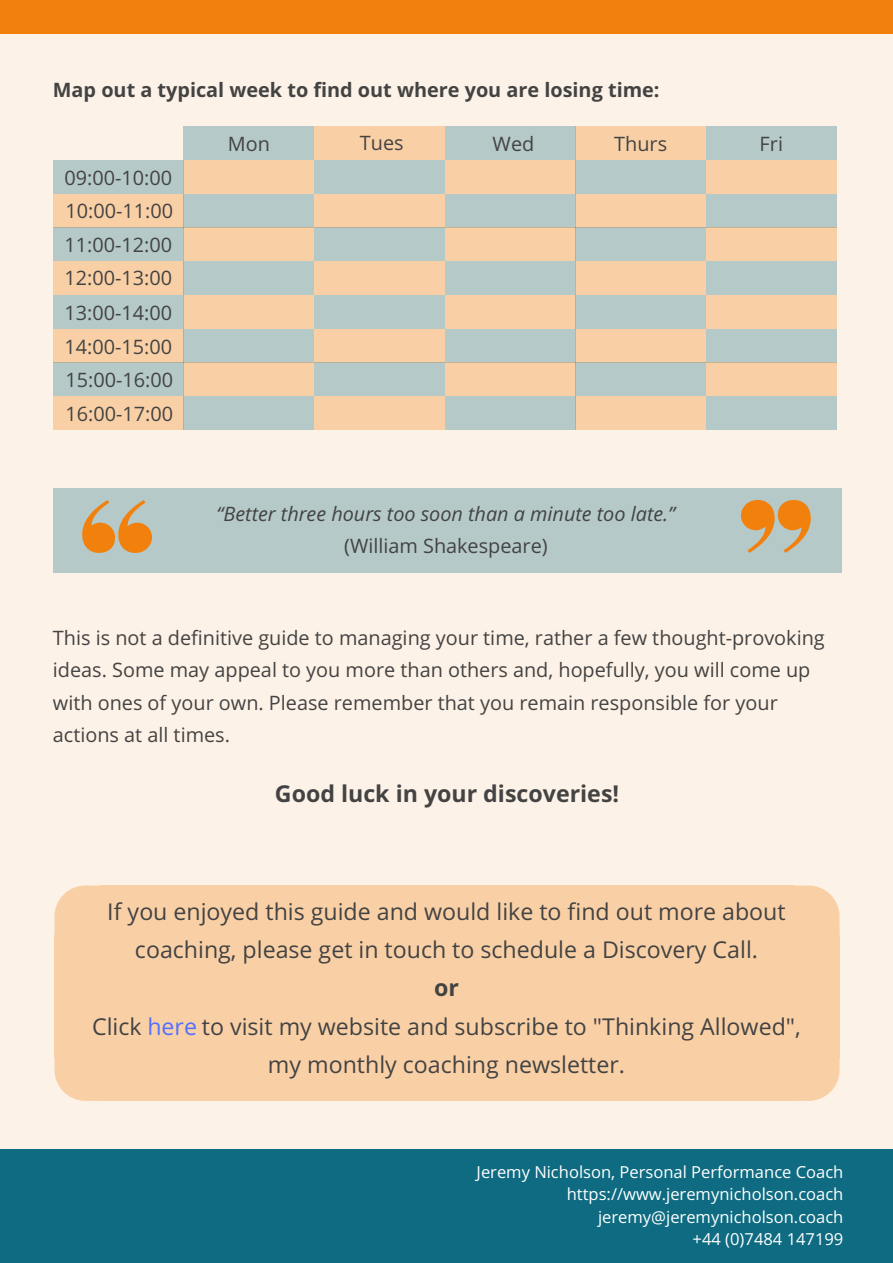
<style>
.page{position:relative;width:893px;height:1263px;background:#fdf2e7}
.page>*{position:absolute;margin:0;border:0;box-sizing:border-box;transform-origin:0 0}
.t1{font:23.25px/38.2px "Open Sans";color:#434343;text-align:center}
.t2{font:700 23.25px "Open Sans";color:#434343}
.t3{font:19.8px/32.7px "Open Sans";color:#434343;text-align:justify}
.t4{font:700 19.8px "Open Sans";color:#434343}
.t5{font:italic 19.8px "Open Sans";color:#434343}
.t6{font:16.5px/22.5px "Open Sans";color:#fff;text-align:right}
.s1{font-weight:700}
.s2{color:#5271ff}
</style>
<div class="page">
<div style="left:0;top:0;width:893px;height:34px;background:#f2800d"></div>
<div style="left:53px;top:489px;width:788px;height:84px;background:#b5c9c8"></div>
<svg style="left:82px;top:500px;width:70px;height:53px"></svg>
<svg style="left:741px;top:500px;width:70px;height:53px"></svg>
<div style="left:0;top:1148px;width:893px;height:115px;background:#0e6b81"></div>
<svg style="left:793px;top:885px;width:47px;height:50px;background:#f9d3ac"></svg>
<div style="left:792px;top:935px;width:48px;height:123px;background:#f9d0a6"></div>
<div style="left:101px;top:935px;width:692px;height:123px;background:#f9d0a6"></div>
<div style="left:101px;top:885px;width:692px;height:51px;background:#f9d0a6"></div>
<svg style="left:54px;top:885px;width:47px;height:50px;background:#f9d3ad"></svg>
<div style="left:54px;top:935px;width:48px;height:123px;background:#f9d0a6"></div>
<div style="left:101px;top:1056px;width:692px;height:45px;background:#f9d0a6"></div>
<svg style="left:54px;top:1058px;width:47px;height:43px;background:#f9d3ad"></svg>
<svg style="left:793px;top:1058px;width:47px;height:43px;background:#f9d3ad"></svg>
<div style="left:184px;top:126px;width:130px;height:34px;background:#b5c9c8"></div>
<div style="left:314px;top:126px;width:131px;height:34px;background:#f9d0a6"></div>
<div style="left:445px;top:126px;width:130px;height:34px;background:#b5c9c8"></div>
<div style="left:575px;top:126px;width:131px;height:34px;background:#f9d0a6"></div>
<div style="left:706px;top:126px;width:131px;height:34px;background:#b5c9c8"></div>
<div style="left:53px;top:160px;width:131px;height:34px;background:#b5c9c8"></div>
<div style="left:184px;top:160px;width:130px;height:34px;background:#f9d0a6"></div>
<div style="left:314px;top:160px;width:131px;height:34px;background:#b5c9c8"></div>
<div style="left:445px;top:160px;width:130px;height:34px;background:#f9d0a6"></div>
<div style="left:575px;top:160px;width:131px;height:34px;background:#b5c9c8"></div>
<div style="left:706px;top:160px;width:131px;height:34px;background:#f9d0a6"></div>
<div style="left:53px;top:194px;width:131px;height:33px;background:#f9d0a6"></div>
<div style="left:184px;top:194px;width:130px;height:33px;background:#b5c9c8"></div>
<div style="left:314px;top:194px;width:131px;height:33px;background:#f9d0a6"></div>
<div style="left:445px;top:194px;width:130px;height:33px;background:#b5c9c8"></div>
<div style="left:575px;top:194px;width:131px;height:33px;background:#f9d0a6"></div>
<div style="left:706px;top:194px;width:131px;height:33px;background:#b5c9c8"></div>
<div style="left:53px;top:227px;width:131px;height:34px;background:#b5c9c8"></div>
<div style="left:184px;top:227px;width:130px;height:34px;background:#f9d0a6"></div>
<div style="left:314px;top:227px;width:131px;height:34px;background:#b5c9c8"></div>
<div style="left:445px;top:227px;width:130px;height:34px;background:#f9d0a6"></div>
<div style="left:575px;top:227px;width:131px;height:34px;background:#b5c9c8"></div>
<div style="left:706px;top:227px;width:131px;height:34px;background:#f9d0a6"></div>
<div style="left:53px;top:261px;width:131px;height:34px;background:#f9d0a6"></div>
<div style="left:184px;top:261px;width:130px;height:34px;background:#b5c9c8"></div>
<div style="left:314px;top:261px;width:131px;height:34px;background:#f9d0a6"></div>
<div style="left:445px;top:261px;width:130px;height:34px;background:#b5c9c8"></div>
<div style="left:575px;top:261px;width:131px;height:34px;background:#f9d0a6"></div>
<div style="left:706px;top:261px;width:131px;height:34px;background:#b5c9c8"></div>
<div style="left:53px;top:295px;width:131px;height:34px;background:#b5c9c8"></div>
<div style="left:184px;top:295px;width:130px;height:34px;background:#f9d0a6"></div>
<div style="left:314px;top:295px;width:131px;height:34px;background:#b5c9c8"></div>
<div style="left:445px;top:295px;width:130px;height:34px;background:#f9d0a6"></div>
<div style="left:575px;top:295px;width:131px;height:34px;background:#b5c9c8"></div>
<div style="left:706px;top:295px;width:131px;height:34px;background:#f9d0a6"></div>
<div style="left:53px;top:329px;width:131px;height:34px;background:#f9d0a6"></div>
<div style="left:184px;top:329px;width:130px;height:34px;background:#b5c9c8"></div>
<div style="left:314px;top:329px;width:131px;height:34px;background:#f9d0a6"></div>
<div style="left:445px;top:329px;width:130px;height:34px;background:#b5c9c8"></div>
<div style="left:575px;top:329px;width:131px;height:34px;background:#f9d0a6"></div>
<div style="left:706px;top:329px;width:131px;height:34px;background:#b5c9c8"></div>
<div style="left:53px;top:363px;width:131px;height:33px;background:#b5c9c8"></div>
<div style="left:184px;top:363px;width:130px;height:33px;background:#f9d0a6"></div>
<div style="left:314px;top:363px;width:131px;height:33px;background:#b5c9c8"></div>
<div style="left:445px;top:363px;width:130px;height:33px;background:#f9d0a6"></div>
<div style="left:575px;top:363px;width:131px;height:33px;background:#b5c9c8"></div>
<div style="left:706px;top:363px;width:131px;height:33px;background:#f9d0a6"></div>
<div style="left:575px;top:396px;width:131px;height:34px;background:#f9d0a6"></div>
<div style="left:314px;top:396px;width:131px;height:34px;background:#f9d0a6"></div>
<div style="left:53px;top:396px;width:131px;height:34px;background:#f9d0a6"></div>
<div style="left:706px;top:396px;width:131px;height:34px;background:#b5c9c8"></div>
<div style="left:445px;top:396px;width:130px;height:34px;background:#b5c9c8"></div>
<div style="left:184px;top:396px;width:130px;height:34px;background:#b5c9c8"></div>
<p class="t4" style="left:53px;top:76px;width:608px">Map out a typical week to find out where you are losing time:</p>
<p class="t3" style="left:64px;top:160px;width:110px;line-height:33.5px">09:00-10:00<br>10:00-11:00<br>11:00-12:00<br>12:00-13:00</p>
<p class="t3" style="left:64px;top:295px;width:110px;line-height:33.8px">13:00-14:00<br>14:00-15:00<br>15:00-16:00<br>16:00-17:00</p>
<p class="t3" style="left:228px;top:127px;width:44px">Mon</p>
<p class="t3" style="left:360px;top:126px;width:45px">Tues</p>
<p class="t3" style="left:493px;top:127px;width:43px">Wed</p>
<p class="t3" style="left:614px;top:127px;width:54px">Thurs</p>
<p class="t3" style="left:760px;top:127px;width:25px">Fri</p>
<p class="t5" style="left:217px;top:499px;width:460px">“Better three hours too soon than a minute too late.”</p>
<p class="t3" style="left:344px;top:529px;width:205px">(William Shakespeare)</p>
<p class="t3" style="left:53px;top:620px;width:773px;text-align:left">This is not a definitive guide to managing your time, rather a few thought-provoking ideas. Some may appeal to you more than others and, hopefully, you will come up with ones of your own. Please remember that you remain responsible for your actions at all times.</p>
<p class="t2" style="left:275px;top:777px;width:346px">Good luck in your discoveries!</p>
<p class="t1" style="left:107px;top:892px;width:680px">If you enjoyed this guide and would like to find out more about coaching, please get in touch to schedule a Discovery Call.</p>
<p class="t1" style="left:92px;top:968px;width:710px"><span class="s1">or<br></span>Click <span class="s2">here</span> to visit my website and subscribe to "Thinking Allowed", my monthly coaching newsletter.</p>
<p class="t6" style="left:477px;top:1160px;width:368px">Jeremy Nicholson, Personal Performance Coach</p>
<p class="t6" style="left:598px;top:1205px;width:247px">jeremy@jeremynicholson.coach +44 (0)7484 147199</p>
<p class="t6" style="left:567px;top:1183px;width:278px">https://www.jeremynicholson.coach</p>
</div>
